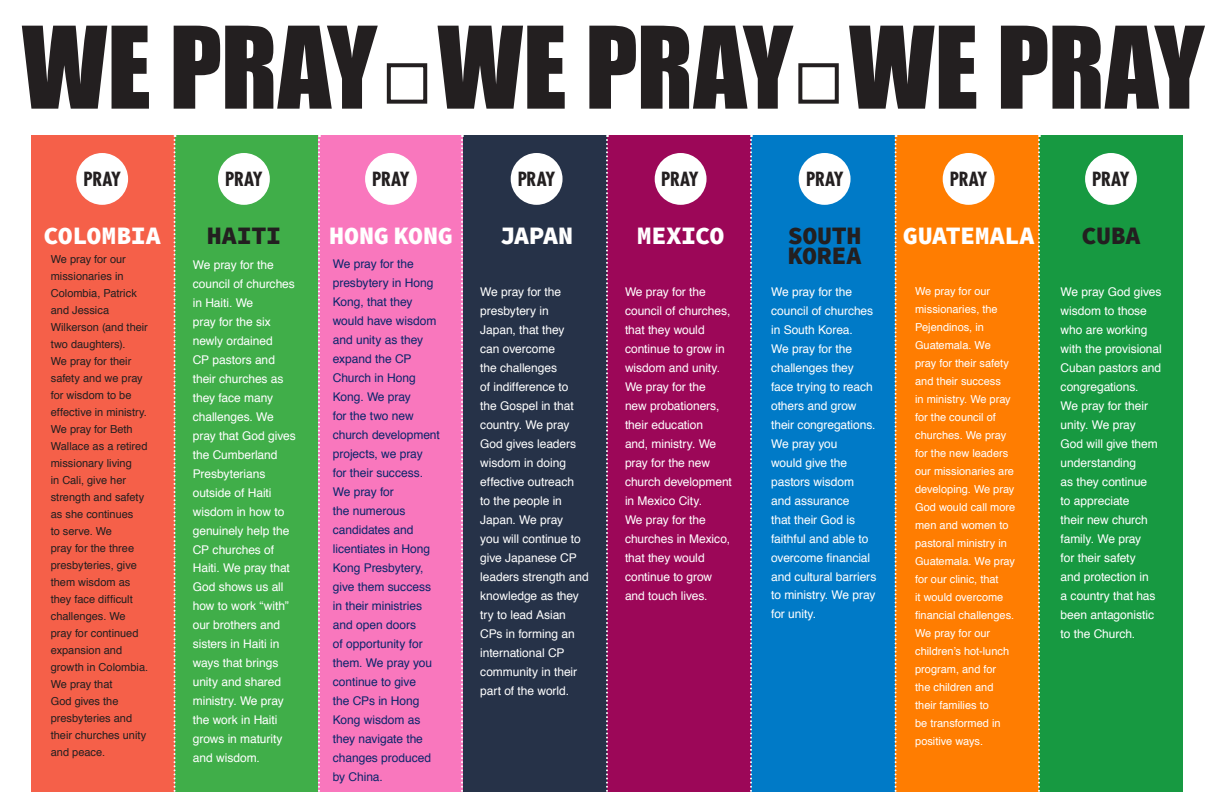
<style>
.page{position:relative;width:1224px;height:792px;background:#fff}
.page>*{position:absolute;margin:0;border:0;box-sizing:border-box;transform-origin:0 0}
.t1{font:105px "Impact";letter-spacing:-.005em;color:#231f20}
.t2{font:900 25px "Source Code Pro";letter-spacing:-.01em;color:#fff}
.t3{font:900 25px/20px "Source Code Pro";letter-spacing:-.01em;color:#231f20}
.t4{font:700 condensed 19px "Futura";letter-spacing:-.015em;color:#231f20}
.t5{font:12px/19px "Helvetica";letter-spacing:-.005em;color:#fff}
.t6{font:12px/19px "Helvetica";letter-spacing:-.005em;color:#0b266c}
.t7{font:11px/17px "Helvetica";color:#231f20}
.t8{font:11px/18px "Helvetica";color:#fff}
.s1{font-size:79px;color:#fff}
</style>
<div class="page">
<div style="left:175px;top:135px;width:143px;height:657px;background:#40ae49"></div>
<div style="left:31px;top:135px;width:144px;height:657px;background:#f56049"></div>
<div style="left:318px;top:135px;width:145px;height:657px;background:#f977bd"></div>
<div style="left:463px;top:135px;width:144px;height:657px;background:#263248"></div>
<div style="left:607px;top:135px;width:144px;height:657px;background:#9c0758"></div>
<div style="left:751px;top:135px;width:144px;height:657px;background:#007ac7"></div>
<div style="left:895px;top:135px;width:144px;height:657px;background:#ff7d01"></div>
<div style="left:1039px;top:135px;width:144px;height:657px;background:#179941"></div>
<div style="left:76px;top:153px;width:52px;height:52px;background:#fff;border-radius:50%"></div>
<div style="left:218px;top:153px;width:52px;height:52px;background:#fff;border-radius:50%"></div>
<div style="left:365px;top:153px;width:52px;height:52px;background:#fff;border-radius:50%"></div>
<div style="left:511px;top:153px;width:52px;height:52px;background:#fff;border-radius:50%"></div>
<div style="left:655px;top:153px;width:52px;height:52px;background:#fff;border-radius:50%"></div>
<div style="left:799px;top:153px;width:52px;height:52px;background:#fff;border-radius:50%"></div>
<div style="left:943px;top:153px;width:52px;height:52px;background:#fff;border-radius:50%"></div>
<div style="left:1085px;top:153px;width:52px;height:52px;background:#fff;border-radius:50%"></div>
<div style="left:387px;top:63px;width:40px;height:41px;border:4px solid #231f20"></div>
<div style="left:798px;top:63px;width:41px;height:41px;border:4px solid #231f20"></div>
<svg style="left:174px;top:135px;width:2px;height:657px"></svg>
<svg style="left:318px;top:135px;width:2px;height:657px"></svg>
<svg style="left:461px;top:135px;width:2px;height:657px"></svg>
<svg style="left:606px;top:135px;width:2px;height:657px"></svg>
<svg style="left:750px;top:135px;width:2px;height:657px"></svg>
<svg style="left:895px;top:135px;width:2px;height:657px"></svg>
<svg style="left:1038px;top:135px;width:2px;height:657px"></svg>
<p class="t1" style="left:22px;top:-14px;width:1184px">WE PRAY<span class="s1">■</span>WE PRAY<span class="s1">■</span>WE PRAY</p>
<p class="t4" style="left:83px;top:168px;width:39px">PRAY</p>
<p class="t4" style="left:225px;top:168px;width:39px">PRAY</p>
<p class="t4" style="left:372px;top:168px;width:39px">PRAY</p>
<p class="t4" style="left:518px;top:168px;width:39px">PRAY</p>
<p class="t4" style="left:661px;top:168px;width:39px">PRAY</p>
<p class="t4" style="left:806px;top:168px;width:39px">PRAY</p>
<p class="t4" style="left:950px;top:168px;width:39px">PRAY</p>
<p class="t4" style="left:1092px;top:168px;width:39px">PRAY</p>
<p class="t2" style="left:44px;top:219px;width:119px">COLOMBIA</p>
<p class="t3" style="left:207px;top:225px;width:76px">HAITI</p>
<p class="t2" style="left:329px;top:219px;width:125px">HONG KONG</p>
<p class="t2" style="left:500px;top:219px;width:75px">JAPAN</p>
<p class="t2" style="left:637px;top:219px;width:89px">MEXICO</p>
<p class="t3" style="left:788px;top:225px;width:75px">SOUTH<br>KOREA</p>
<p class="t2" style="left:903px;top:219px;width:133px">GUATEMALA</p>
<p class="t3" style="left:1081px;top:225px;width:61px">CUBA</p>
<p class="t7" style="left:51px;top:251px;width:99px">We pray for our missionaries in<br>Colombia, Patrick and Jessica<br>Wilkerson (and their two daughters).<br>We pray for their safety and we pray for wisdom to be effective in ministry.<br>We pray for Beth<br>Wallace as a retired missionary living<br>in Cali, give her strength and safety as she continues<br>to serve. We<br>pray for the three presbyteries, give them wisdom as they face difficult challenges. We pray for continued expansion and growth in Colombia.<br>We pray that<br>God gives the presbyteries and their churches unity and peace.</p>
<p class="t5" style="left:193px;top:255px;width:104px">We pray for the council of churches in Haiti. We<br>pray for the six newly ordained<br>CP pastors and their churches as they face many challenges. We pray that God gives the Cumberland<br>Presbyterians outside of Haiti wisdom in how to genuinely help the<br>CP churches of<br>Haiti. We pray that<br>God shows us all how to work “with” our brothers and sisters in Haiti in ways that brings unity and shared ministry. We pray the work in Haiti grows in maturity and wisdom.</p>
<p class="t6" style="left:333px;top:255px;width:108px">We pray for the presbytery in Hong<br>Kong, that they would have wisdom and unity as they expand the CP<br>Church in Hong<br>Kong. We pray<br>for the two new church development projects, we pray<br>for their success.<br>We pray for<br>the numerous candidates and licentiates in Hong<br>Kong Presbytery, give them success in their ministries and open doors<br>of opportunity for them. We pray you continue to give<br>the CPs in Hong<br>Kong wisdom as they navigate the changes produced by China.</p>
<p class="t5" style="left:480px;top:282px;width:110px">We pray for the presbytery in<br>Japan, that they<br>can overcome<br>the challenges<br>of indifference to<br>the Gospel in that country. We pray<br>God gives leaders wisdom in doing effective outreach<br>to the people in<br>Japan. We pray<br>you will continue to give Japanese CP leaders strength and knowledge as they try to lead Asian<br>CPs in forming an international CP community in their part of the world.</p>
<p class="t5" style="left:625px;top:282px;width:108px">We pray for the council of churches, that they would continue to grow in wisdom and unity.<br>We pray for the<br>new probationers, their education<br>and, ministry. We pray for the new church development in Mexico City.<br>We pray for the churches in Mexico, that they would continue to grow and touch lives.</p>
<p class="t5" style="left:771px;top:282px;width:107px">We pray for the council of churches in South Korea.<br>We pray for the challenges they face trying to reach others and grow their congregations.<br>We pray you<br>would give the pastors wisdom and assurance<br>that their God is faithful and able to overcome financial and cultural barriers to ministry. We pray for unity.</p>
<p class="t8" style="left:915px;top:283px;width:102px">We pray for our missionaries, the<br>Pejendinos, in<br>Guatemala. We<br>pray for their safety and their success<br>in ministry. We pray for the council of churches. We pray for the new leaders our missionaries are developing. We pray<br>God would call more men and women to pastoral ministry in<br>Guatemala. We pray for our clinic, that<br>it would overcome financial challenges.<br>We pray for our children’s hot-lunch program, and for<br>the children and their families to<br>be transformed in positive ways.</p>
<p class="t5" style="left:1061px;top:283px;width:103px">We pray God gives wisdom to those who are working with the provisional<br>Cuban pastors and congregations.<br>We pray for their unity. We pray<br>God will give them understanding<br>as they continue<br>to appreciate<br>their new church family. We pray<br>for their safety<br>and protection in<br>a country that has been antagonistic to the Church.</p>
</div>
